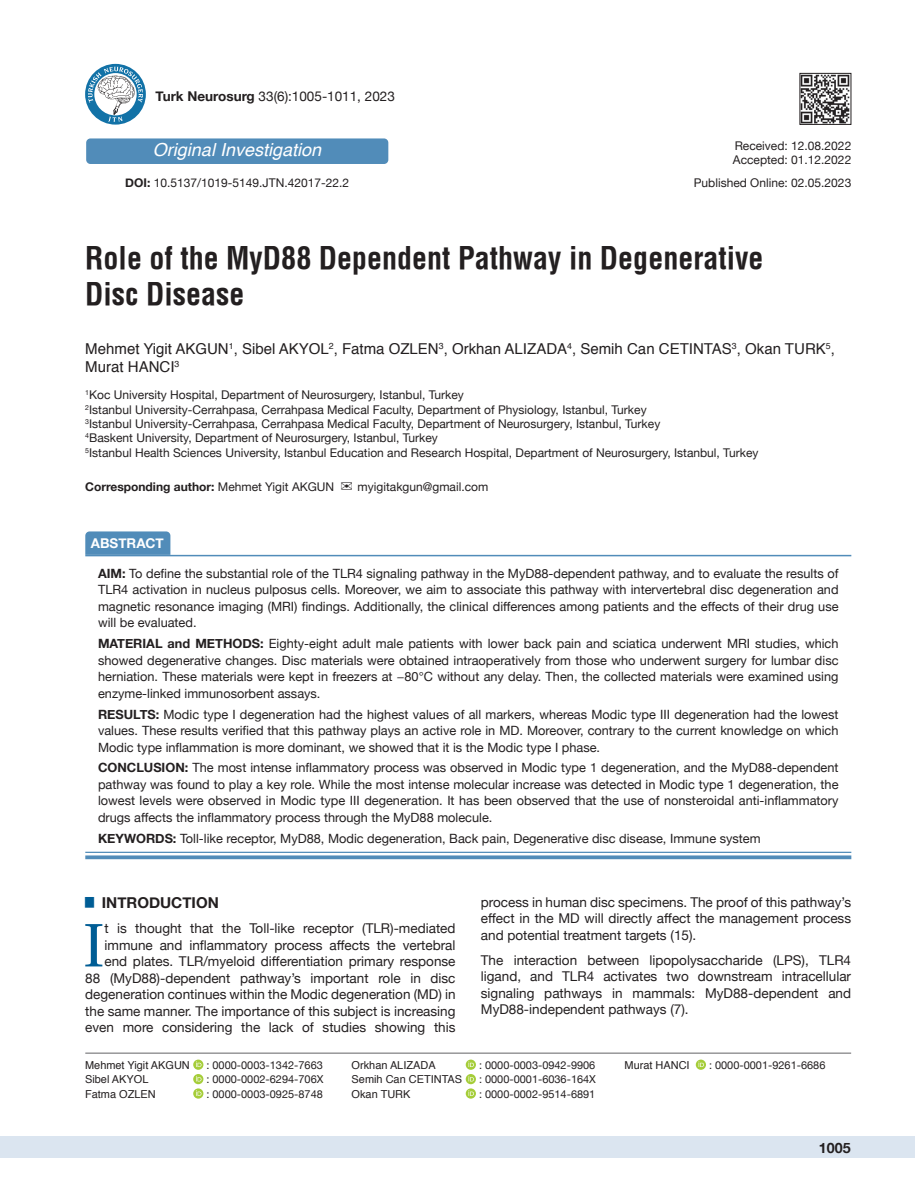
<style>
.page{position:relative;width:915px;height:1191px;background:#fff}
.page>*{position:absolute;margin:0;border:0;box-sizing:border-box;transform-origin:0 0}
.t1{font:61.2px "Utopia";color:#005d95}
.t2{font:700 30px/36px "Helvetica Condens";color:#231f20}
.t3{font:italic 18px "Helvetica";color:#fff}
.t4{font:15px/18px "Helvetica";color:#231f20}
.t5{font:700 15px "Helvetica Neue";color:#231f20}
.t6{font:700 14.25px "Helvetica Neue";color:#231f20}
.t7{font:13.5px/16.5px "Helvetica Neue";color:#231f20;text-align:justify}
.t8{font:700 13.5px "Helvetica Neue";color:#fff}
.t9{font:12.75px/16.5px "Helvetica Neue";color:#231f20;text-align:justify}
.t10{font:12px/14.4px "Helvetica Neue";color:#231f20}
.t11{font:700 12px "Helvetica Neue";color:#231f20}
.t12{font:10.95px "Helvetica Neue";color:#231f20}
.t13{font:10.95px "Helvetica";color:#231f20}
.s1{font-weight:700}
.s2{font-weight:400}
</style>
<div class="page">
<div style="left:0;top:1136px;width:914px;height:22px;background:#dbe5f0"></div>
<hr style="left:85px;top:1052px;width:765px;height:1px;background:#636366">
<img style="left:801px;top:75px;width:47px;height:48px">
<div style="left:799px;top:73px;width:51px;height:52px;border:1px solid #231f20"></div>
<svg style="left:695px;top:1059px;width:10px;height:10px"></svg>
<svg style="left:698px;top:1061px;width:5px;height:6px"></svg>
<svg style="left:193px;top:1059px;width:10px;height:10px"></svg>
<svg style="left:196px;top:1061px;width:5px;height:6px"></svg>
<svg style="left:193px;top:1074px;width:10px;height:10px"></svg>
<svg style="left:196px;top:1075px;width:5px;height:6px"></svg>
<svg style="left:193px;top:1088px;width:10px;height:10px"></svg>
<svg style="left:196px;top:1090px;width:5px;height:5px"></svg>
<svg style="left:465px;top:1059px;width:11px;height:10px"></svg>
<svg style="left:468px;top:1061px;width:6px;height:6px"></svg>
<svg style="left:465px;top:1074px;width:11px;height:10px"></svg>
<svg style="left:468px;top:1075px;width:6px;height:6px"></svg>
<svg style="left:465px;top:1088px;width:11px;height:10px"></svg>
<svg style="left:468px;top:1090px;width:6px;height:5px"></svg>
<svg style="left:85px;top:531px;width:85px;height:24px;background:#568fbb"></svg>
<hr style="left:85px;top:555px;width:766px;height:1px;background:#518cb9">
<hr style="left:85px;top:851px;width:766px;height:2px;background:#518cb9">
<svg style="left:85px;top:855px;width:766px;height:4px;background:#6599c1"></svg>
<svg style="left:85px;top:64px;width:61px;height:61px"></svg>
<svg style="left:88px;top:67px;width:55px;height:55px"></svg>
<div style="left:86px;top:138px;width:302px;height:26px;background:#518cb9;border-radius:4px"></div>
<p class="t7" style="left:156px;top:89px;width:241px"><span class="s1">Turk Neurosurg</span> 33(6):1005-1011, 2023</p>
<h3 class="t3" style="left:153px;top:136px;width:170px">Original Investigation</h3>
<p class="t10" style="left:125px;top:177px;width:225px"><span class="s1">DOI:</span> 10.5137/1019-5149.JTN.42017-22.2</p>
<p class="t10" style="left:732px;top:139px;width:120px">Received: 12.08.2022<br>Accepted: 01.12.2022</p>
<p class="t10" style="left:693px;top:176px;width:159px">Published Online: 02.05.2023</p>
<h2 class="t2" style="left:85px;top:240px;width:679px">Role of the MyD88 Dependent Pathway in Degenerative<br>Disc Disease</h2>
<p class="t4" style="left:85px;top:340px;width:750px">Mehmet Yigit AKGUN<sup>1</sup>, Sibel AKYOL<sup>2</sup>, Fatma OZLEN<sup>3</sup>, Orkhan ALIZADA<sup>4</sup>, Semih Can CETINTAS<sup>3</sup>, Okan TURK<sup>5</sup>,<br>Murat HANCI<sup>3</sup></p>
<p class="t10" style="left:85px;top:388px;width:674px"><sup>1</sup>Koc University Hospital, Department of Neurosurgery, Istanbul, Turkey<br><sup>2</sup>Istanbul University-Cerrahpasa, Cerrahpasa Medical Faculty, Department of Physiology, Istanbul, Turkey<br><sup>3</sup>Istanbul University-Cerrahpasa, Cerrahpasa Medical Faculty, Department of Neurosurgery, Istanbul, Turkey<br><sup>4</sup>Baskent University, Department of Neurosurgery, Istanbul, Turkey<br><sup>5</sup>Istanbul Health Sciences University, Istanbul Education and Research Hospital, Department of Neurosurgery, Istanbul, Turkey</p>
<p class="t11" style="left:85px;top:477px;width:250px">Corresponding author: <span class="s2">Mehmet Yigit AKGUN</span></p>
<p class="t10" style="left:357px;top:480px;width:132px">myigitakgun@gmail.com</p>
<p class="t8" style="left:91px;top:533px;width:75px">ABSTRACT</p>
<p class="t9" style="left:98px;top:566px;width:741px"><span class="s1">AIM:</span> To define the substantial role of the TLR4 signaling pathway in the MyD88-dependent pathway, and to evaluate the results of TLR4 activation in nucleus pulposus cells. Moreover, we aim to associate this pathway with intervertebral disc degeneration and magnetic resonance imaging (MRI) findings. Additionally, the clinical differences among patients and the effects of their drug use will be evaluated.</p>
<p class="t9" style="left:98px;top:636px;width:741px"><span class="s1">MATERIAL and METHODS:</span> Eighty-eight adult male patients with lower back pain and sciatica underwent MRI studies, which showed degenerative changes. Disc materials were obtained intraoperatively from those who underwent surgery for lumbar disc herniation. These materials were kept in freezers at −80°C without any delay. Then, the collected materials were examined using enzyme-linked immunosorbent assays.</p>
<p class="t9" style="left:98px;top:706px;width:741px"><span class="s1">RESULTS:</span> Modic type I degeneration had the highest values of all markers, whereas Modic type III degeneration had the lowest values. These results verified that this pathway plays an active role in MD. Moreover, contrary to the current knowledge on which Modic type inflammation is more dominant, we showed that it is the Modic type I phase.</p>
<p class="t9" style="left:98px;top:760px;width:741px"><span class="s1">CONCLUSION:</span> The most intense inflammatory process was observed in Modic type 1 degeneration, and the MyD88-dependent pathway was found to play a key role. While the most intense molecular increase was detected in Modic type 1 degeneration, the lowest levels were observed in Modic type III degeneration. It has been observed that the use of nonsteroidal anti-inflammatory drugs affects the inflammatory process through the MyD88 molecule.</p>
<p class="t9" style="left:98px;top:830px;width:663px"><span class="s1">KEYWORDS:</span> Toll-like receptor, MyD88, Modic degeneration, Back pain, Degenerative disc disease, Immune system</p>
<p class="t5" style="left:85px;top:891px;width:135px"><sup>█</sup> INTRODUCTION</p>
<h1 class="t1" style="left:83px;top:910px;width:23px">I</h1>
<p class="t7" style="left:85px;top:921px;width:371px;text-align:right">t is thought that the Toll-like receptor (TLR)-mediated immune and inflammatory process affects the vertebral end plates. TLR/myeloid differentiation primary response<br>88 (MyD88)-dependent pathway’s important role in disc degeneration continues within the Modic degeneration (MD) in the same manner. The importance of this subject is increasing even more considering the lack of studies showing this</p>
<p class="t7" style="left:480px;top:894px;width:371px">process in human disc specimens. The proof of this pathway’s effect in the MD will directly affect the management process and potential treatment targets (15).</p>
<p class="t7" style="left:480px;top:952px;width:371px">The interaction between lipopolysaccharide (LPS), TLR4 ligand, and TLR4 activates two downstream intracellular signaling pathways in mammals: MyD88-dependent and MyD88-independent pathways (7).</p>
<p class="t13" style="left:85px;top:1056px;width:106px">Mehmet Yigit AKGUN</p>
<p class="t12" style="left:206px;top:1057px;width:118px">: 0000-0003-1342-7663</p>
<p class="t13" style="left:624px;top:1056px;width:67px">Murat HANCI</p>
<p class="t12" style="left:708px;top:1057px;width:118px">: 0000-0001-9261-6686</p>
<p class="t13" style="left:85px;top:1071px;width:65px">Sibel AKYOL</p>
<p class="t12" style="left:206px;top:1071px;width:118px">: 0000-0002-6294-706X</p>
<p class="t13" style="left:85px;top:1085px;width:72px">Fatma OZLEN</p>
<p class="t12" style="left:206px;top:1086px;width:118px">: 0000-0003-0925-8748</p>
<p class="t13" style="left:351px;top:1056px;width:85px">Orkhan ALIZADA</p>
<p class="t12" style="left:479px;top:1057px;width:118px">: 0000-0003-0942-9906</p>
<p class="t13" style="left:351px;top:1071px;width:112px">Semih Can CETINTAS</p>
<p class="t12" style="left:479px;top:1071px;width:118px">: 0000-0001-6036-164X</p>
<p class="t13" style="left:351px;top:1085px;width:60px">Okan TURK</p>
<p class="t12" style="left:479px;top:1086px;width:118px">: 0000-0002-9514-6891</p>
<p class="t6" style="left:818px;top:1137px;width:33px">1005</p>
</div>
